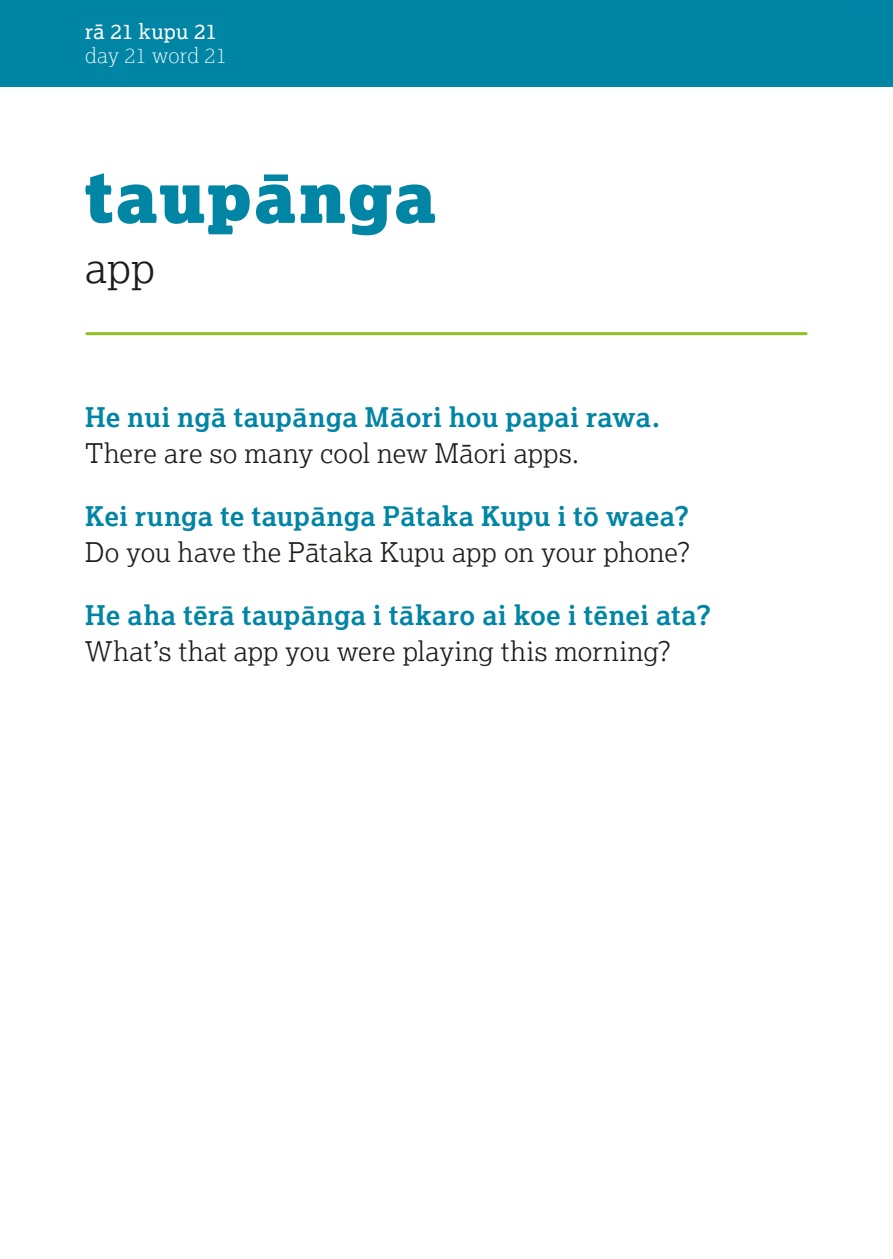
<style>
.page{position:relative;width:893px;height:1259px;background:#fff}
.page>*{position:absolute;margin:0;border:0;box-sizing:border-box;transform-origin:0 0}
.t1{font:900 69px "Lexia";letter-spacing:.02em;color:#0085a5}
.t2{font:300 42px "Lexia";color:#1d1d1b}
.t3{font:700 27px "Lexia";letter-spacing:.015em;color:#0085a5}
.t4{font:300 27px "Lexia";letter-spacing:.005em;color:#1d1d1b}
.t5{font:100 21px "Lexia";letter-spacing:.005em;color:#fff}
.t6{font:21px "Lexia";letter-spacing:.01em;color:#fff}
</style>
<div class="page">
<div style="left:0;top:0;width:893px;height:87px;background:#0085a5"></div>
<svg style="left:85px;top:332px;width:723px;height:3px;background:#94c12f"></svg>
<p class="t6" style="left:85px;top:18px;width:133px">rā 21 kupu 21</p>
<p class="t5" style="left:85px;top:42px;width:143px">day 21 word 21</p>
<h1 class="t1" style="left:85px;top:152px;width:353px">taupānga</h1>
<h2 class="t2" style="left:85px;top:241px;width:72px">app</h2>
<p class="t3" style="left:85px;top:400px;width:577px">He nui ngā taupānga Māori hou papai rawa.</p>
<p class="t4" style="left:85px;top:436px;width:496px">There are so many cool new Māori apps.</p>
<p class="t3" style="left:85px;top:499px;width:606px">Kei runga te taupānga Pātaka Kupu i tō waea?</p>
<p class="t4" style="left:85px;top:535px;width:607px">Do you have the Pātaka Kupu app on your phone?</p>
<p class="t3" style="left:85px;top:598px;width:628px">He aha tērā taupānga i tākaro ai koe i tēnei ata?</p>
<p class="t4" style="left:85px;top:634px;width:588px">What’s that app you were playing this morning?</p>
</div>
